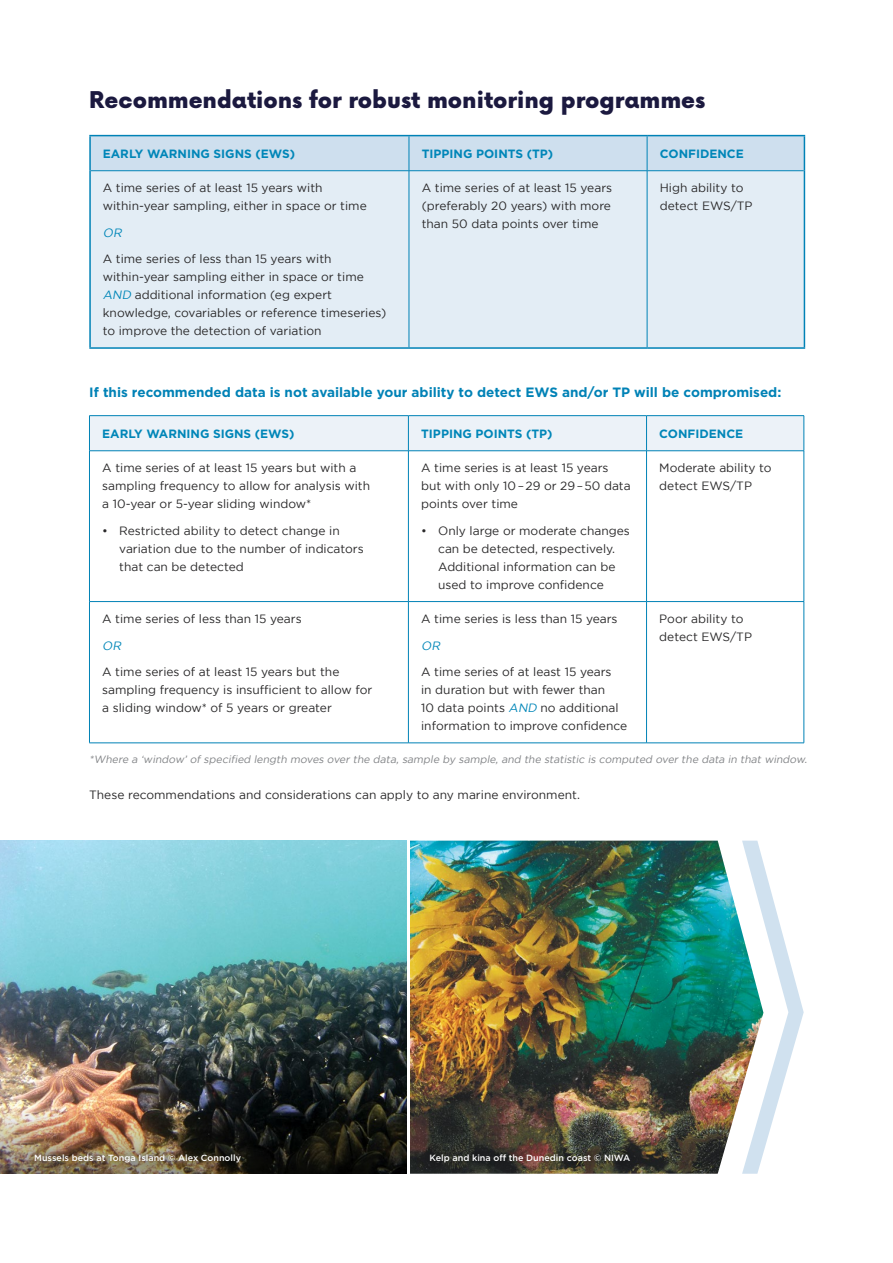
<style>
.page{position:relative;width:893px;height:1263px;background:#fff}
.page>*{position:absolute;margin:0;border:0;box-sizing:border-box;transform-origin:0 0}
.t1{font:900 22.5px "Now";color:#1b193f}
.t2{font:700 13.5px "Gotham";color:#0082b6}
.t3{font:12px/18px "Gotham";color:#292829}
.t4{font:700 12px "Gotham";color:#0086b8}
.t5{font:italic 12px "Gotham";color:#0086b8}
.t6{font:italic 10.5px "Gotham";color:#808285}
.t7{font:500 9px "Gotham";color:#fff}
.s1{font-style:italic;color:#0086b8}
</style>
<div class="page">
<img style="left:0;top:841px;width:407px;height:250px">
<img style="left:0;top:1091px;width:407px;height:83px">
<div style="left:91px;top:136px;width:713px;height:34px;background:#cedfee"></div>
<div style="left:91px;top:171px;width:713px;height:176px;background:#e3edf5"></div>
<hr style="left:409px;top:136px;width:1px;height:35px;background:#0082b6">
<hr style="left:647px;top:136px;width:1px;height:35px;background:#0082b6">
<hr style="left:91px;top:170px;width:318px;height:1px;background:#0082b6">
<hr style="left:409px;top:170px;width:238px;height:1px;background:#0082b6">
<hr style="left:409px;top:171px;width:1px;height:176px;background:#0082b6">
<hr style="left:647px;top:170px;width:157px;height:1px;background:#0082b6">
<hr style="left:647px;top:171px;width:1px;height:176px;background:#0082b6">
<hr style="left:89px;top:135px;width:320px;height:1px;background:#0082b6">
<hr style="left:89px;top:136px;width:2px;height:35px;background:#0082b6">
<hr style="left:409px;top:135px;width:238px;height:1px;background:#0082b6">
<hr style="left:647px;top:135px;width:158px;height:1px;background:#0082b6">
<hr style="left:804px;top:136px;width:1px;height:35px;background:#0082b6">
<hr style="left:89px;top:171px;width:2px;height:176px;background:#0082b6">
<hr style="left:804px;top:171px;width:1px;height:176px;background:#0082b6">
<hr style="left:89px;top:347px;width:320px;height:2px;background:#0082b6">
<hr style="left:409px;top:347px;width:238px;height:2px;background:#0082b6">
<hr style="left:647px;top:347px;width:158px;height:2px;background:#0082b6">
<div style="left:90px;top:416px;width:714px;height:34px;background:#ecf2f8"></div>
<hr style="left:89px;top:415px;width:319px;height:1px;background:#0082b6">
<hr style="left:89px;top:416px;width:1px;height:35px;background:#0082b6">
<hr style="left:408px;top:415px;width:238px;height:1px;background:#0082b6">
<hr style="left:408px;top:416px;width:1px;height:35px;background:#0082b6">
<hr style="left:646px;top:415px;width:158px;height:1px;background:#0082b6">
<hr style="left:646px;top:416px;width:1px;height:35px;background:#0082b6">
<hr style="left:804px;top:416px;width:1px;height:35px;background:#0082b6">
<hr style="left:89px;top:450px;width:319px;height:1px;background:#0082b6">
<hr style="left:89px;top:451px;width:1px;height:150px;background:#0082b6">
<hr style="left:408px;top:450px;width:238px;height:1px;background:#0082b6">
<hr style="left:408px;top:451px;width:1px;height:150px;background:#0082b6">
<hr style="left:646px;top:450px;width:158px;height:1px;background:#0082b6">
<hr style="left:646px;top:451px;width:1px;height:150px;background:#0082b6">
<hr style="left:804px;top:451px;width:1px;height:150px;background:#0082b6">
<hr style="left:89px;top:601px;width:319px;height:1px;background:#0082b6">
<hr style="left:89px;top:602px;width:1px;height:141px;background:#0082b6">
<hr style="left:408px;top:601px;width:238px;height:1px;background:#0082b6">
<hr style="left:408px;top:602px;width:1px;height:141px;background:#0082b6">
<hr style="left:646px;top:601px;width:158px;height:1px;background:#0082b6">
<hr style="left:646px;top:602px;width:1px;height:141px;background:#0082b6">
<hr style="left:804px;top:602px;width:1px;height:141px;background:#0082b6">
<hr style="left:89px;top:743px;width:319px;height:1px;background:#0082b6">
<hr style="left:408px;top:743px;width:238px;height:1px;background:#0082b6">
<hr style="left:646px;top:743px;width:158px;height:1px;background:#0082b6">
<img style="left:410px;top:841px;width:332px;height:333px">
<svg style="left:742px;top:841px;width:62px;height:333px"></svg>
<div style="left:26px;top:1145px;width:223px;height:26px;background:#000;opacity:.75"></div>
<div style="left:421px;top:1145px;width:218px;height:25px;background:#000;opacity:.75"></div>
<h1 class="t1" style="left:89px;top:84px;width:617px">Recommendations for robust monitoring programmes</h1>
<p class="t4" style="left:103px;top:146px;width:194px">EARLY WARNING SIGNS (EWS)</p>
<p class="t4" style="left:422px;top:146px;width:133px">TIPPING POINTS (TP)</p>
<p class="t4" style="left:660px;top:146px;width:85px">CONFIDENCE</p>
<p class="t3" style="left:103px;top:179px;width:265px">A time series of at least 15 years with within-year sampling, either in space or time</p>
<p class="t5" style="left:103px;top:226px;width:23px">OR</p>
<p class="t3" style="left:103px;top:250px;width:285px">A time series of less than 15 years with within-year sampling either in space or time <span class="s1">AND</span> additional information (eg expert knowledge, covariables or reference timeseries) to improve the detection of variation</p>
<p class="t3" style="left:422px;top:179px;width:192px;text-align:justify">A time series of at least 15 years (preferably 20 years) with more than 50 data points over time</p>
<p class="t3" style="left:660px;top:179px;width:94px">High ability to detect EWS/TP</p>
<p class="t2" style="left:89px;top:384px;width:694px">If this recommended data is not available your ability to detect EWS and/or TP will be compromised:</p>
<p class="t4" style="left:102px;top:426px;width:194px">EARLY WARNING SIGNS (EWS)</p>
<p class="t4" style="left:421px;top:426px;width:133px">TIPPING POINTS (TP)</p>
<p class="t4" style="left:659px;top:426px;width:85px">CONFIDENCE</p>
<p class="t3" style="left:102px;top:459px;width:269px">A time series of at least 15 years but with a sampling frequency to allow for analysis with a 10-year or 5-year sliding window*</p>
<p class="t3" style="left:119px;top:521px;width:246px;text-indent:-17px">• Restricted ability to detect change in variation due to the number of indicators that can be detected</p>
<p class="t3" style="left:421px;top:459px;width:211px">A time series is at least 15 years but with only 10–29 or 29–50 data points over time</p>
<p class="t3" style="left:438px;top:521px;width:193px;text-indent:-17px">• Only large or moderate changes can be detected, respectively.<br>Additional information can be used to improve confidence</p>
<p class="t3" style="left:659px;top:459px;width:114px">Moderate ability to detect EWS/TP</p>
<p class="t3" style="left:102px;top:610px;width:201px">A time series of less than 15 years</p>
<p class="t5" style="left:102px;top:639px;width:23px">OR</p>
<p class="t3" style="left:102px;top:663px;width:272px">A time series of at least 15 years but the sampling frequency is insufficient to allow for a sliding window* of 5 years or greater</p>
<p class="t3" style="left:421px;top:610px;width:198px">A time series is less than 15 years</p>
<p class="t5" style="left:421px;top:639px;width:23px">OR</p>
<p class="t3" style="left:421px;top:663px;width:208px">A time series of at least 15 years<br>in duration but with fewer than<br>10 data points <span class="s1">AND</span> no additional information to improve confidence</p>
<p class="t3" style="left:659px;top:610px;width:94px">Poor ability to detect EWS/TP</p>
<p class="t6" style="left:89px;top:754px;width:721px">*Where a ‘window’ of specified length moves over the data, sample by sample, and the statistic is computed over the data in that window.</p>
<p class="t3" style="left:89px;top:785px;width:492px">These recommendations and considerations can apply to any marine environment.</p>
<p class="t7" style="left:34px;top:1152px;width:208px">Mussels beds at Tonga Island © Alex Connolly</p>
<p class="t7" style="left:429px;top:1152px;width:202px">Kelp and kina off the Dunedin coast © NIWA</p>
</div>
